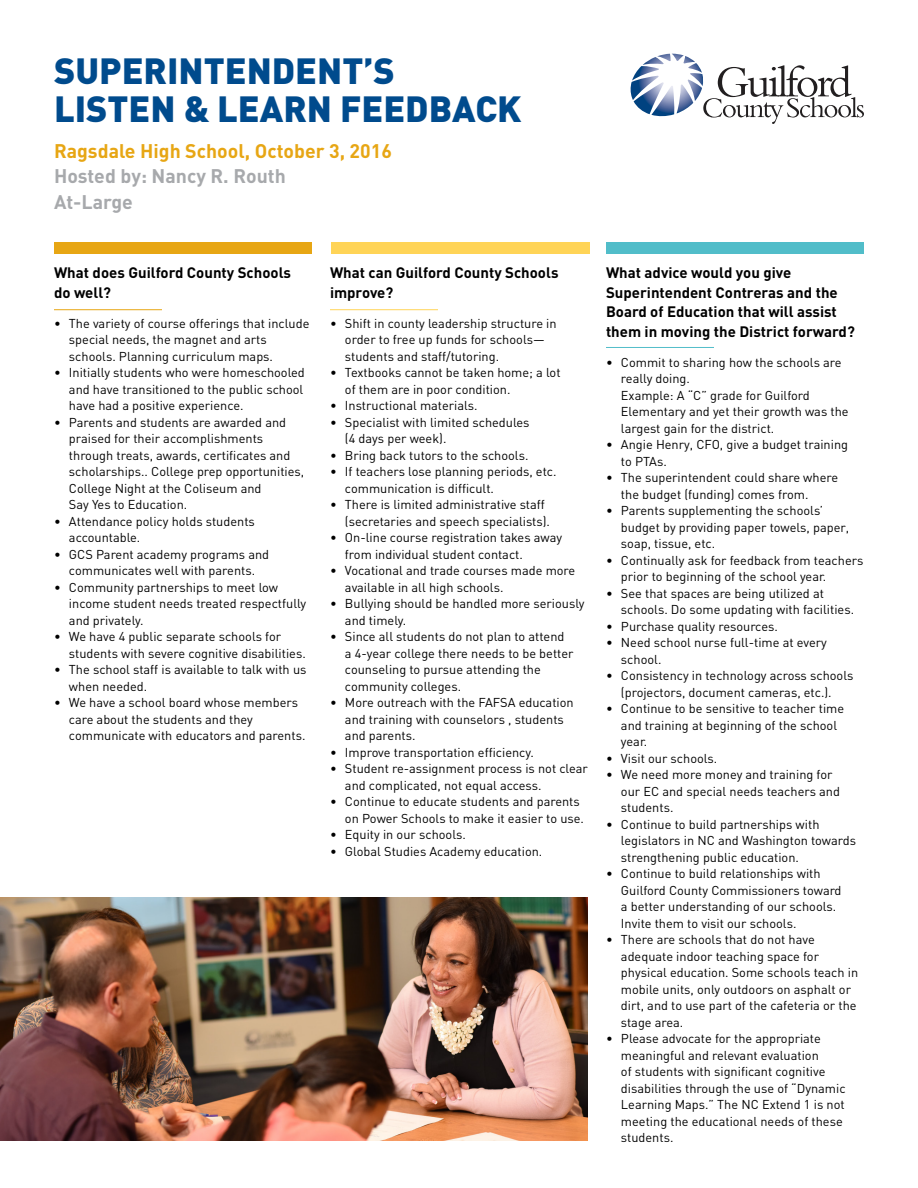
<style>
.page{position:relative;width:918px;height:1188px;background:#fff}
.page>*{position:absolute;margin:0;border:0;box-sizing:border-box;transform-origin:0 0}
.t1{font:900 36px/37.5px "DIN";color:#004b8d}
.t2{font:700 19.5px "DIN";color:#e7a614}
.t3{font:700 19.5px/25.5px "DIN";color:#a7a9ac}
.t4{font:700 15px/19.5px "DIN";color:#000}
.t5{font:12.75px/16.5px "DIN";color:#000}
</style>
<div class="page">
<div style="left:54px;top:242px;width:258px;height:12px;background:#e7a614"></div>
<div style="left:331px;top:242px;width:258px;height:12px;background:#ffd457"></div>
<div style="left:606px;top:242px;width:258px;height:12px;background:#51bdc9"></div>
<img style="left:0;top:898px;width:588px;height:243px">
<svg style="left:630px;top:54px;width:234px;height:70px"></svg>
<hr style="left:54px;top:309px;width:108px;height:1px;background:#e7a614">
<hr style="left:330px;top:309px;width:108px;height:1px;background:#ffd457">
<hr style="left:606px;top:347px;width:108px;height:1px;background:#51bdc9">
<h1 class="t1" style="left:54px;top:50px;width:469px">SUPERINTENDENT’S<br>LISTEN &amp; LEARN FEEDBACK</h1>
<h2 class="t2" style="left:54px;top:138px;width:340px">Ragsdale High School, October 3, 2016</h2>
<h2 class="t3" style="left:54px;top:163px;width:233px">Hosted by: Nancy R. Routh<br>At-Large</h2>
<p class="t4" style="left:54px;top:263px;width:239px">What does Guilford County Schools do well?</p>
<p class="t5" style="left:69px;top:315px;width:242px;text-indent:-15px">• The variety of course offerings that include special needs, the magnet and arts schools. Planning curriculum maps.</p>
<p class="t5" style="left:69px;top:364px;width:237px;text-align:justify;text-indent:-15px">• Initially students who were homeschooled and have transitioned to the public school have had a positive experience.</p>
<p class="t5" style="left:69px;top:414px;width:237px;text-indent:-15px">• Parents and students are awarded and praised for their accomplishments through treats, awards, certificates and scholarships.. College prep opportunities, College Night at the Coliseum and<br>Say Yes to Education.</p>
<p class="t5" style="left:69px;top:513px;width:187px;text-indent:-15px">• Attendance policy holds students accountable.</p>
<p class="t5" style="left:54px;top:546px;width:217px;text-align:center">• GCS Parent academy programs and communicates well with parents.</p>
<p class="t5" style="left:69px;top:579px;width:239px;text-indent:-15px">• Community partnerships to meet low income student needs treated respectfully and privately.</p>
<p class="t5" style="left:69px;top:628px;width:238px;text-indent:-15px">• We have 4 public separate schools for students with severe cognitive disabilities.</p>
<p class="t5" style="left:69px;top:661px;width:239px;text-indent:-15px">• The school staff is available to talk with us when needed.</p>
<p class="t5" style="left:69px;top:694px;width:238px;text-indent:-15px">• We have a school board whose members care about the students and they communicate with educators and parents.</p>
<p class="t4" style="left:330px;top:263px;width:230px">What can Guilford County Schools improve?</p>
<p class="t5" style="left:345px;top:315px;width:213px;text-indent:-15px">• Shift in county leadership structure in order to free up funds for schools— students and staff/tutoring.</p>
<p class="t5" style="left:345px;top:364px;width:217px;text-indent:-15px">• Textbooks cannot be taken home; a lot of them are in poor condition.</p>
<p class="t5" style="left:330px;top:397px;width:149px">• Instructional materials.</p>
<p class="t5" style="left:345px;top:414px;width:186px;text-indent:-15px">• Specialist with limited schedules (4 days per week).</p>
<p class="t5" style="left:330px;top:447px;width:200px">• Bring back tutors to the schools.</p>
<p class="t5" style="left:345px;top:463px;width:213px;text-indent:-15px">• If teachers lose planning periods, etc. communication is difficult.</p>
<p class="t5" style="left:345px;top:496px;width:207px;text-indent:-15px">• There is limited administrative staff (secretaries and speech specialists).</p>
<p class="t5" style="left:345px;top:529px;width:219px;text-indent:-15px">• On-line course registration takes away from individual student contact.</p>
<p class="t5" style="left:345px;top:562px;width:232px;text-indent:-15px">• Vocational and trade courses made more available in all high schools.</p>
<p class="t5" style="left:345px;top:595px;width:241px;text-indent:-15px">• Bullying should be handled more seriously and timely.</p>
<p class="t5" style="left:345px;top:628px;width:230px;text-indent:-15px">• Since all students do not plan to attend a 4-year college there needs to be better counseling to pursue attending the community colleges.</p>
<p class="t5" style="left:345px;top:694px;width:230px;text-indent:-15px">• More outreach with the FAFSA education and training with counselors , students and parents.</p>
<p class="t5" style="left:330px;top:744px;width:205px">• Improve transportation efficiency.</p>
<p class="t5" style="left:345px;top:760px;width:244px;text-indent:-15px">• Student re-assignment process is not clear and complicated, not equal access.</p>
<p class="t5" style="left:345px;top:793px;width:241px;text-indent:-15px">• Continue to educate students and parents on Power Schools to make it easier to use.</p>
<p class="t5" style="left:330px;top:826px;width:137px">• Equity in our schools.</p>
<p class="t5" style="left:330px;top:843px;width:214px">• Global Studies Academy education.</p>
<p class="t4" style="left:606px;top:263px;width:250px">What advice would you give Superintendent Contreras and the Board of Education that will assist them in moving the District forward?</p>
<p class="t5" style="left:621px;top:354px;width:229px;text-indent:-15px">• Commit to sharing how the schools are really doing.<br>Example: A “C” grade for Guilford<br>Elementary and yet their growth was the largest gain for the district.</p>
<p class="t5" style="left:621px;top:436px;width:229px;text-indent:-15px">• Angie Henry, CFO, give a budget training to PTAs.</p>
<p class="t5" style="left:621px;top:469px;width:219px;text-indent:-15px">• The superintendent could share where the budget (funding) comes from.</p>
<p class="t5" style="left:621px;top:502px;width:230px;text-indent:-15px">• Parents supplementing the schools’ budget by providing paper towels, paper, soap, tissue, etc.</p>
<p class="t5" style="left:621px;top:552px;width:244px;text-indent:-15px">• Continually ask for feedback from teachers prior to beginning of the school year.</p>
<p class="t5" style="left:621px;top:585px;width:235px;text-indent:-15px">• See that spaces are being utilized at schools. Do some updating with facilities.</p>
<p class="t5" style="left:606px;top:618px;width:173px">• Purchase quality resources.</p>
<p class="t5" style="left:621px;top:634px;width:207px;text-indent:-15px">• Need school nurse full-time at every school.</p>
<p class="t5" style="left:606px;top:667px;width:249px;text-align:center">• Consistency in technology across schools (projectors, document cameras, etc.).</p>
<p class="t5" style="left:621px;top:700px;width:225px;text-indent:-15px">• Continue to be sensitive to teacher time and training at beginning of the school year.</p>
<p class="t5" style="left:606px;top:750px;width:113px">• Visit our schools.</p>
<p class="t5" style="left:621px;top:766px;width:221px;text-indent:-15px">• We need more money and training for our EC and special needs teachers and students.</p>
<p class="t5" style="left:621px;top:816px;width:237px;text-indent:-15px">• Continue to build partnerships with legislators in NC and Washington towards strengthening public education.</p>
<p class="t5" style="left:621px;top:865px;width:222px;text-indent:-15px">• Continue to build relationships with Guilford County Commissioners toward a better understanding of our schools.<br>Invite them to visit our schools.</p>
<p class="t5" style="left:621px;top:931px;width:239px;text-indent:-15px">• There are schools that do not have adequate indoor teaching space for physical education. Some schools teach in mobile units, only outdoors on asphalt or dirt, and to use part of the cafeteria or the stage area.</p>
<p class="t5" style="left:621px;top:1030px;width:226px;text-indent:-15px">• Please advocate for the appropriate meaningful and relevant evaluation<br>of students with significant cognitive disabilities through the use of “Dynamic Learning Maps.” The NC Extend 1 is not meeting the educational needs of these students.</p>
</div>
